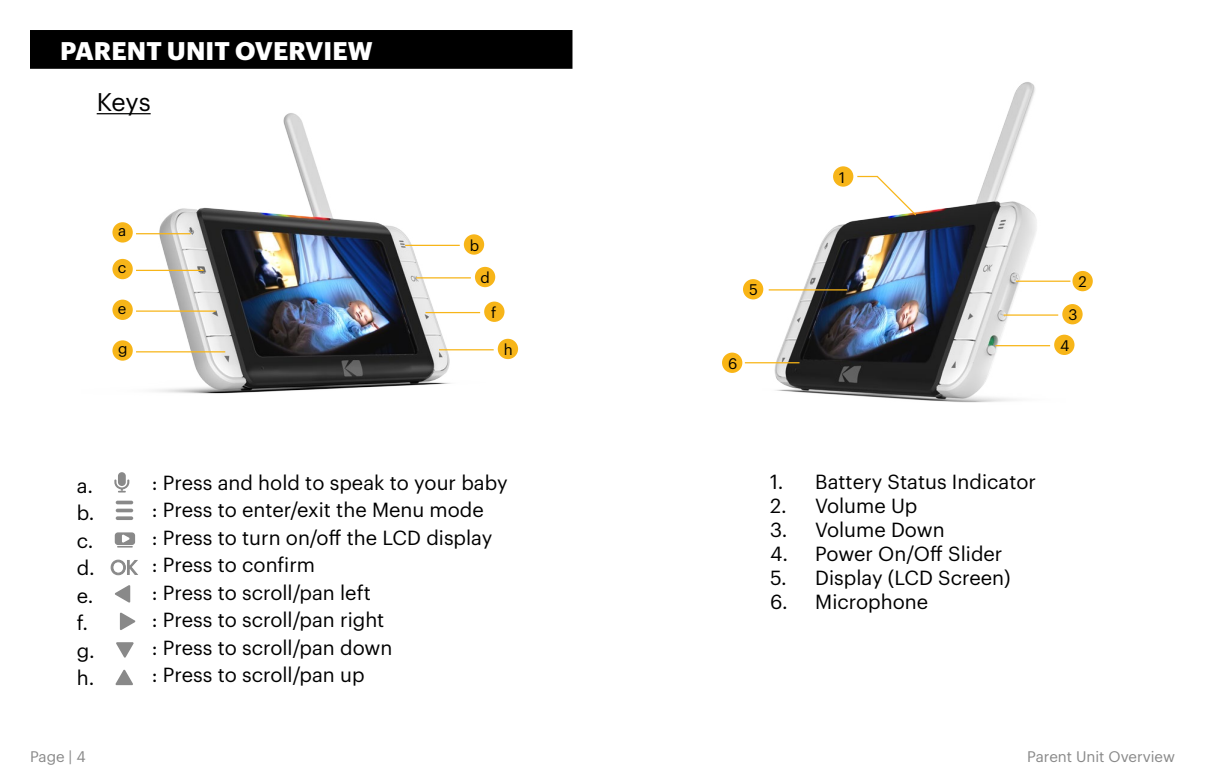
<style>
.page{position:relative;width:1205px;height:780px;background:#fff}
.page>*{position:absolute;margin:0;border:0;box-sizing:border-box;transform-origin:0 0}
.t1{font:700 25px "Graphik";letter-spacing:.005em;color:#fff}
.t2{font:25px "Graphik";color:#000101}
.t3{font:20px/27.5px "Graphik";color:#000}
.t4{font:15px "Graphik";color:#898989}
.t5{font:15px/30.5px "Graphik";color:#000;text-align:center}
</style>
<div class="page">
<div style="left:30px;top:30px;width:542px;height:39px;background:#000;border:2px solid #000"></div>
<img style="left:96px;top:113px;width:418px;height:281px">
<img style="left:722px;top:82px;width:371px;height:321px">
<hr style="left:97px;top:113px;width:54px;height:1px;background:#000101">
<div style="left:118px;top:472px;width:8px;height:14px;background:#898989;border-radius:4px"></div>
<svg style="left:114px;top:479px;width:15px;height:13px"></svg>
<svg style="left:116px;top:500px;width:17px;height:4px"></svg>
<svg style="left:116px;top:508px;width:17px;height:4px"></svg>
<svg style="left:116px;top:516px;width:17px;height:4px"></svg>
<div style="left:115px;top:532px;width:20px;height:13px;background:#898989;border-radius:3px"></div>
<svg style="left:117px;top:534px;width:16px;height:13px"></svg>
<svg style="left:110px;top:559px;width:28px;height:16px"></svg>
<svg style="left:115px;top:585px;width:15px;height:17px"></svg>
<svg style="left:120px;top:612px;width:15px;height:18px"></svg>
<svg style="left:116px;top:642px;width:18px;height:15px"></svg>
<svg style="left:115px;top:669px;width:18px;height:16px"></svg>
<hr style="left:136px;top:233px;width:55px;height:1px;background:#f7b519">
<hr style="left:405px;top:245px;width:55px;height:1px;background:#f7b519">
<hr style="left:416px;top:277px;width:55px;height:1px;background:#f7b519">
<hr style="left:425px;top:312px;width:55px;height:1px;background:#f7b519">
<hr style="left:439px;top:349px;width:55px;height:1px;background:#f7b519">
<hr style="left:136px;top:270px;width:68px;height:1px;background:#f7b519">
<hr style="left:136px;top:310px;width:80px;height:2px;background:#f7b519">
<hr style="left:136px;top:351px;width:89px;height:1px;background:#f7b519">
<div style="left:112px;top:222px;width:21px;height:20px;background:#f7b519;border-radius:50%"></div>
<div style="left:464px;top:234px;width:20px;height:21px;background:#f7b519;border-radius:50%"></div>
<div style="left:475px;top:267px;width:20px;height:20px;background:#f7b519;border-radius:50%"></div>
<div style="left:484px;top:301px;width:20px;height:21px;background:#f7b519;border-radius:50%"></div>
<div style="left:498px;top:339px;width:20px;height:20px;background:#f7b519;border-radius:50%"></div>
<div style="left:112px;top:259px;width:21px;height:20px;background:#f7b519;border-radius:50%"></div>
<div style="left:112px;top:299px;width:21px;height:21px;background:#f7b519;border-radius:50%"></div>
<div style="left:112px;top:340px;width:21px;height:20px;background:#f7b519;border-radius:50%"></div>
<hr style="left:1016px;top:280px;width:54px;height:2px;background:#f7b519">
<svg style="left:857px;top:174px;width:60px;height:43px"></svg>
<hr style="left:1003px;top:314px;width:55px;height:2px;background:#f7b519">
<hr style="left:769px;top:289px;width:78px;height:1px;background:#f9b516">
<hr style="left:995px;top:345px;width:55px;height:1px;background:#f7b519">
<div style="left:1072px;top:271px;width:21px;height:20px;background:#f7b519;border-radius:50%"></div>
<div style="left:743px;top:279px;width:20px;height:20px;background:#f9b516;border-radius:50%"></div>
<div style="left:833px;top:166px;width:20px;height:21px;background:#f7b519;border-radius:50%"></div>
<div style="left:1062px;top:304px;width:20px;height:20px;background:#f7b519;border-radius:50%"></div>
<div style="left:1054px;top:334px;width:20px;height:21px;background:#f7b519;border-radius:50%"></div>
<hr style="left:745px;top:362px;width:54px;height:1px;background:#f9b516">
<div style="left:722px;top:352px;width:20px;height:21px;background:#f9b516;border-radius:50%"></div>
<p class="t1" style="left:60px;top:31px;width:314px">PARENT UNIT OVERVIEW</p>
<p class="t2" style="left:97px;top:83px;width:55px">Keys</p>
<p class="t5" style="left:118px;top:214px;width:10px">a</p>
<p class="t5" style="left:118px;top:251px;width:10px">c</p>
<p class="t5" style="left:118px;top:292px;width:10px">e</p>
<p class="t5" style="left:118px;top:332px;width:11px">g</p>
<p class="t5" style="left:470px;top:229px;width:11px">b</p>
<p class="t5" style="left:481px;top:261px;width:11px">d</p>
<p class="t5" style="left:491px;top:296px;width:7px">f</p>
<p class="t5" style="left:504px;top:333px;width:10px">h</p>
<p class="t5" style="left:749px;top:273px;width:10px">5</p>
<p class="t5" style="left:728px;top:347px;width:11px">6</p>
<p class="t5" style="left:839px;top:161px;width:7px">1</p>
<p class="t5" style="left:1078px;top:265px;width:10px">2</p>
<p class="t5" style="left:1060px;top:298px;width:19px">3<br>4</p>
<p class="t3" style="left:77px;top:470px;width:20px">a. b. c. d. e. f. g. h.</p>
<p class="t3" style="left:152px;top:467px;width:357px">: Press and hold to speak to your baby : Press to enter/exit the Menu mode<br>: Press to turn on/off the LCD display<br>: Press to confirm<br>: Press to scroll/pan left<br>: Press to scroll/pan right<br>: Press to scroll/pan down<br>: Press to scroll/pan up</p>
<p class="t3" style="left:770px;top:466px;width:267px">1. Battery Status Indicator</p>
<p class="t3" style="left:770px;top:490px;width:149px">2. Volume Up</p>
<p class="t3" style="left:770px;top:514px;width:176px">3. Volume Down</p>
<p class="t3" style="left:770px;top:538px;width:234px">4. Power On/Off Slider</p>
<p class="t3" style="left:770px;top:562px;width:242px">5. Display (LCD Screen)</p>
<p class="t3" style="left:770px;top:586px;width:159px">6. Microphone</p>
<p class="t4" style="left:30px;top:745px;width:57px">Page | 4</p>
<p class="t4" style="left:1027px;top:745px;width:149px">Parent Unit Overview</p>
</div>
